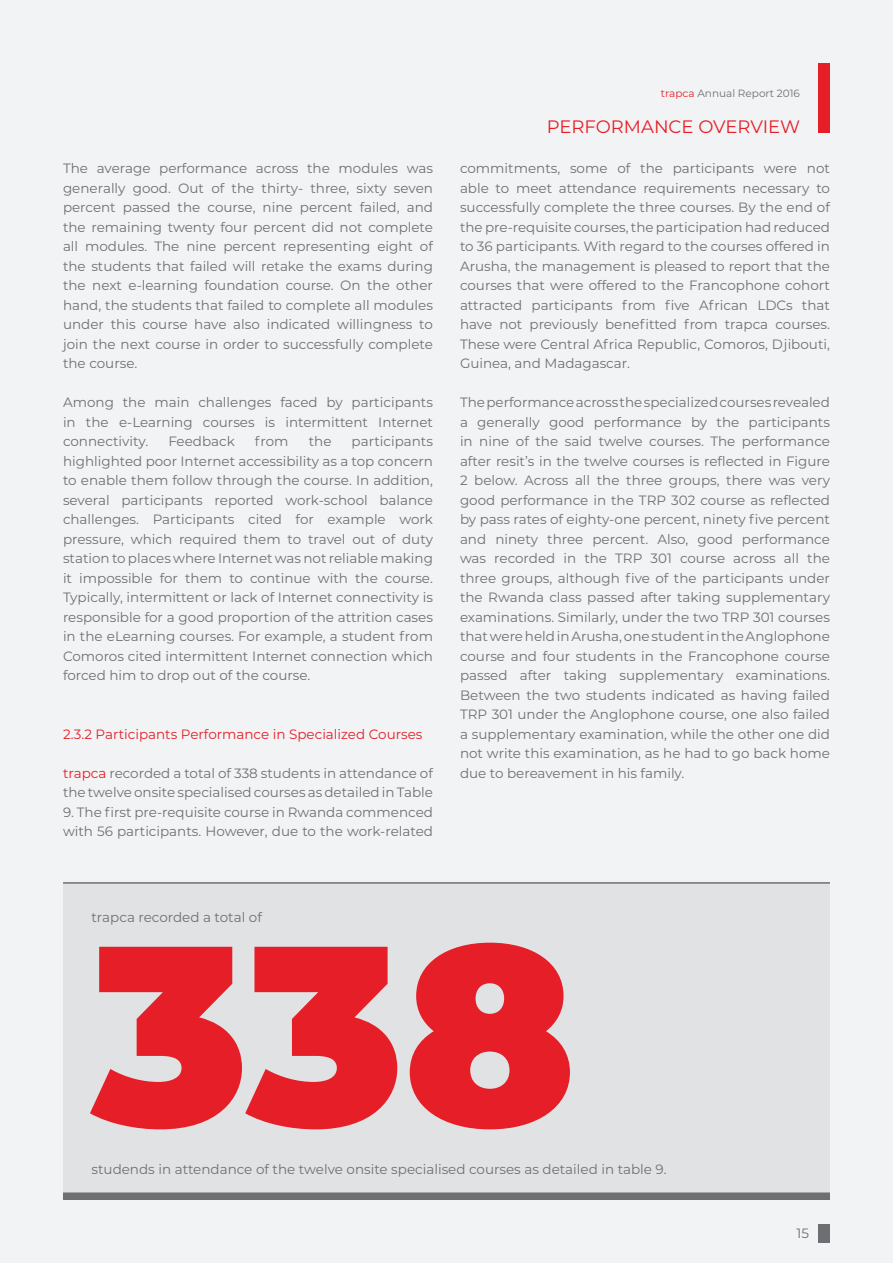
<style>
.page{position:relative;width:893px;height:1263px;background:#f2f3f4}
.page>*{position:absolute;margin:0;border:0;box-sizing:border-box;transform-origin:0 0}
.t1{font:900 255px "Montserrat";color:#e61e27}
.t2{font:18px "Montserrat";color:#e61e27}
.t3{font:13.5px/19.5px "Montserrat";color:#6d7072;text-align:justify}
.t4{font:13.5px "Montserrat";color:#e61e27}
.t5{font:13.5px "Montserrat";color:#6e6f72}
.t6{font:10.5px "Montserrat";color:#6e6f72}
.s1{color:#e61e27}
</style>
<div class="page">
<div style="left:818px;top:63px;width:12px;height:70px;background:#e61e27"></div>
<div style="left:818px;top:1224px;width:12px;height:18px;background:#6e6f72"></div>
<div style="left:63px;top:884px;width:767px;height:312px;background:#e1e2e4"></div>
<hr style="left:63px;top:882px;width:767px;height:2px;background:#6d7072">
<div style="left:63px;top:1192px;width:767px;height:8px;background:#6d7072"></div>
<p class="t3" style="left:63px;top:158px;width:371px">The average performance across the modules was generally good. Out of the thirty- three, sixty seven percent passed the course, nine percent failed, and the remaining twenty four percent did not complete all modules. The nine percent representing eight of the students that failed will retake the exams during the next e-learning foundation course. On the other hand, the students that failed to complete all modules under this course have also indicated willingness to join the next course in order to successfully complete the course.</p>
<p class="t3" style="left:63px;top:392px;width:371px">Among the main challenges faced by participants in the e-Learning courses is intermittent Internet connectivity.</p>
<p class="t3" style="left:168px;top:431px;width:68px">Feedback</p>
<p class="t3" style="left:255px;top:431px;width:35px">from</p>
<p class="t3" style="left:309px;top:431px;width:24px">the</p>
<p class="t3" style="left:63px;top:431px;width:371px;text-indent:289px">participants highlighted poor Internet accessibility as a top concern to enable them follow through the course. In addition, several participants reported work-school balance challenges. Participants cited for example work pressure, which required them to travel out of duty station to places where Internet was not reliable making it impossible for them to continue with the course.<br>Typically, intermittent or lack of Internet connectivity is responsible for a good proportion of the attrition cases in the eLearning courses. For example, a student from Comoros cited intermittent Internet connection which forced him to drop out of the course.</p>
<p class="t4" style="left:63px;top:724px;width:361px">2.3.2 Participants Performance in Specialized Courses</p>
<p class="t3" style="left:63px;top:763px;width:371px"><span class="s1">trapca</span> recorded a total of 338 students in attendance of the twelve onsite specialised courses as detailed in Table</p>
<p class="t3" style="left:63px;top:802px;width:371px">9. The first pre-requisite course in Rwanda commenced with 56 participants. However, due to the work-related</p>
<p class="t6" style="left:661px;top:86px;width:141px"><span class="s1">trapca</span> Annual Report 2016</p>
<h2 class="t2" style="left:547px;top:114px;width:255px">PERFORMANCE OVERVIEW</h2>
<p class="t3" style="left:460px;top:158px;width:371px">commitments, some of the participants were not able to meet attendance requirements necessary to successfully complete the three courses. By the end of the pre-requisite courses, the participation had reduced to 36 participants. With regard to the courses offered in Arusha, the management is pleased to report that the courses that were offered to the Francophone cohort attracted participants from five African LDCs that have not previously benefitted from trapca courses.<br>These were Central Africa Republic, Comoros, Djibouti, Guinea, and Madagascar.</p>
<p class="t3" style="left:460px;top:392px;width:372px">The performance across the specialized courses revealed a generally good performance by the participants in nine of the said twelve courses. The performance after resit’s in the twelve courses is reflected in Figure 2 below. Across all the three groups, there was very good performance in the TRP 302 course as reflected by pass rates of eighty-one percent, ninety five percent and ninety three percent. Also, good performance was recorded in the TRP 301 course across all the three groups, although five of the participants under the Rwanda class passed after taking supplementary examinations. Similarly, under the two TRP 301 courses that were held in Arusha, one student in the Anglophone course and four students in the Francophone course passed after taking supplementary examinations.<br>Between the two students indicated as having failed TRP 301 under the Anglophone course, one also failed a supplementary examination, while the other one did not write this examination, as he had to go back home due to bereavement in his family.</p>
<p class="t3" style="left:92px;top:907px;width:172px">trapca recorded a total of</p>
<h1 class="t1" style="left:92px;top:843px;width:486px">338</h1>
<p class="t3" style="left:92px;top:1159px;width:576px">studends in attendance of the twelve onsite specialised courses as detailed in table 9.</p>
<p class="t5" style="left:796px;top:1223px;width:14px">15</p>
</div>
